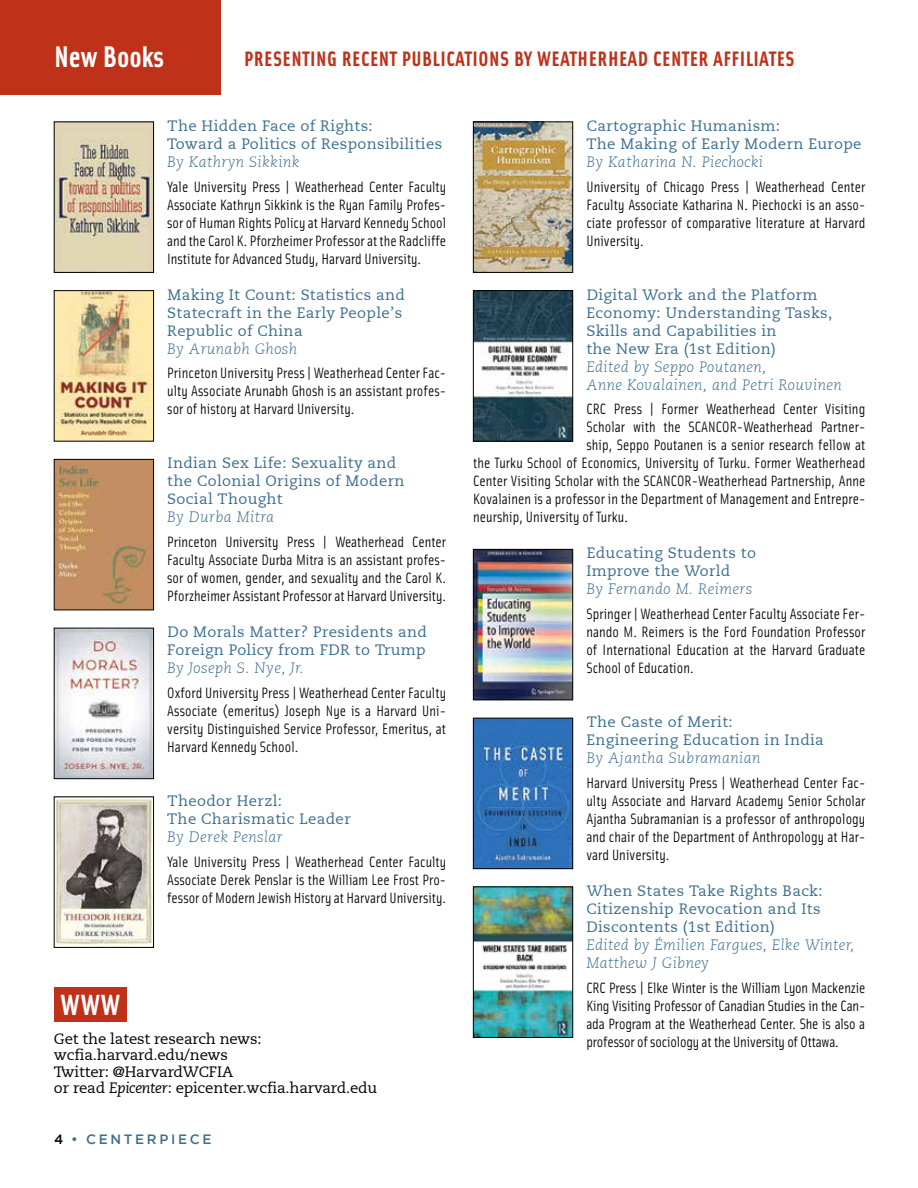
<style>
.page{position:relative;width:918px;height:1188px;background:#fff}
.page>*{position:absolute;margin:0;border:0;box-sizing:border-box;transform-origin:0 0}
.t1{font:700 30px "Solex";color:#fff}
.t2{font:700 29.25px "Solex";color:#fff}
.t3{font:700 21px "Solex";letter-spacing:.025em;color:#c0311a}
.t4{font:15px/18px "Solex";letter-spacing:.005em;color:#000;text-align:justify}
.t5{font:15px/18px "Caecilia";letter-spacing:.025em;color:#3b6e8f}
.t6{font:italic 300 15px/18px "Caecilia";letter-spacing:.025em;color:#3b6e8f}
.t7{font:15px/16.5px "Caecilia";letter-spacing:-.01em;color:#000}
.t8{font:500 13.5px "Gotham";letter-spacing:.2em;color:#3b6e8f}
.s1{font-style:italic}
.s2{color:#000}
</style>
<div class="page">
<div style="left:0;top:0;width:220px;height:94px;background:#c0311a"></div>
<img style="left:56px;top:124px;width:96px;height:147px">
<div style="left:54px;top:122px;width:100px;height:151px;border:1px solid #000"></div>
<img style="left:56px;top:292px;width:96px;height:147px">
<div style="left:54px;top:290px;width:100px;height:151px;border:1px solid #000"></div>
<img style="left:56px;top:461px;width:96px;height:147px">
<div style="left:54px;top:459px;width:100px;height:151px;border:1px solid #000"></div>
<img style="left:56px;top:630px;width:96px;height:147px">
<div style="left:54px;top:628px;width:100px;height:151px;border:1px solid #000"></div>
<img style="left:56px;top:799px;width:96px;height:147px">
<div style="left:54px;top:797px;width:100px;height:151px;border:1px solid #000"></div>
<img style="left:475px;top:124px;width:96px;height:147px">
<div style="left:473px;top:122px;width:100px;height:151px;border:1px solid #000"></div>
<img style="left:475px;top:292px;width:96px;height:147px">
<div style="left:473px;top:290px;width:100px;height:151px;border:1px solid #000"></div>
<img style="left:475px;top:551px;width:96px;height:147px">
<div style="left:473px;top:549px;width:100px;height:151px;border:1px solid #000"></div>
<img style="left:475px;top:720px;width:96px;height:147px">
<div style="left:473px;top:718px;width:100px;height:151px;border:1px solid #000"></div>
<img style="left:475px;top:889px;width:96px;height:147px">
<div style="left:473px;top:887px;width:100px;height:151px;border:1px solid #000"></div>
<div style="left:54px;top:987px;width:73px;height:35px;background:#c0311a"></div>
<h1 class="t1" style="left:54px;top:37px;width:111px">New Books</h1>
<h3 class="t3" style="left:244px;top:45px;width:552px">PRESENTING RECENT PUBLICATIONS BY WEATHERHEAD CENTER AFFILIATES</h3>
<p class="t5" style="left:167px;top:117px;width:276px">The Hidden Face of Rights:<br>Toward a Politics of Responsibilities</p>
<p class="t6" style="left:167px;top:153px;width:134px">By Kathryn Sikkink</p>
<p class="t4" style="left:167px;top:177px;width:280px">Yale University Press | Weatherhead Center Faculty Associate Kathryn Sikkink is the Ryan Family Profes&shy;sor of Human Rights Policy at Harvard Kennedy School and the Carol K. Pforzheimer Professor at the Radcliffe Institute for Advanced Study, Harvard University.</p>
<p class="t5" style="left:167px;top:286px;width:239px">Making It Count: Statistics and<br>Statecraft in the Early People’s<br>Republic of China</p>
<p class="t6" style="left:167px;top:340px;width:132px">By Arunabh Ghosh</p>
<p class="t4" style="left:167px;top:364px;width:280px">Princeton University Press | Weatherhead Center Fac&shy;ulty Associate Arunabh Ghosh is an assistant profes&shy;sor of history at Harvard University.</p>
<p class="t5" style="left:167px;top:454px;width:239px">Indian Sex Life: Sexuality and the Colonial Origins of Modern<br>Social Thought</p>
<p class="t6" style="left:167px;top:509px;width:108px">By Durba Mitra</p>
<p class="t4" style="left:167px;top:532px;width:280px">Princeton University Press | Weatherhead Center Faculty Associate Durba Mitra is an assistant profes&shy;sor of women, gender, and sexuality and the Carol K.<br>Pforzheimer Assistant Professor at Harvard University.</p>
<p class="t5" style="left:167px;top:623px;width:261px">Do Morals Matter? Presidents and<br>Foreign Policy from FDR to Trump</p>
<p class="t6" style="left:167px;top:659px;width:138px">By Joseph S. Nye, Jr.</p>
<p class="t4" style="left:167px;top:683px;width:280px">Oxford University Press | Weatherhead Center Faculty Associate (emeritus) Joseph Nye is a Harvard Uni&shy;versity Distinguished Service Professor, Emeritus, at Harvard Kennedy School.</p>
<p class="t5" style="left:167px;top:792px;width:185px">Theodor Herzl:<br>The Charismatic Leader</p>
<p class="t6" style="left:167px;top:828px;width:117px">By Derek Penslar</p>
<p class="t4" style="left:167px;top:852px;width:280px">Yale University Press | Weatherhead Center Faculty Associate Derek Penslar is the William Lee Frost Pro&shy;fessor of Modern Jewish History at Harvard University.</p>
<p class="t5" style="left:586px;top:117px;width:277px">Cartographic Humanism:<br>The Making of Early Modern Europe</p>
<p class="t6" style="left:586px;top:153px;width:178px">By Katharina N. Piechocki</p>
<p class="t4" style="left:586px;top:177px;width:280px">University of Chicago Press | Weatherhead Center Faculty Associate Katharina N. Piechocki is an asso&shy;ciate professor of comparative literature at Harvard University.</p>
<p class="t5" style="left:586px;top:286px;width:247px">Digital Work and the Platform<br>Economy: Understanding Tasks,<br>Skills and Capabilities in<br>the New Era (1st Edition)</p>
<p class="t6" style="left:586px;top:358px;width:257px">Edited by Seppo Poutanen,<br>Anne Kovalainen, and Petri Rouvinen</p>
<p class="t4" style="left:586px;top:400px;width:280px">CRC Press | Former Weatherhead Center Visiting</p>
<p class="t4" style="left:586px;top:418px;width:280px">Scholar with the SCANCOR-Weatherhead Partner-</p>
<p class="t4" style="left:586px;top:436px;width:280px">ship, Seppo Poutanen is a senior research fellow at</p>
<p class="t4" style="left:473px;top:454px;width:394px">the Turku School of Economics, University of Turku. Former Weatherhead</p>
<p class="t4" style="left:473px;top:472px;width:394px">Center Visiting Scholar with the SCANCOR-Weatherhead Partnership, Anne</p>
<p class="t4" style="left:473px;top:490px;width:394px">Kovalainen is a professor in the Department of Management and Entrepre-</p>
<p class="t4" style="left:473px;top:508px;width:156px">neurship, University of Turku.</p>
<p class="t5" style="left:586px;top:544px;width:171px">Educating Students to<br>Improve the World</p>
<p class="t6" style="left:586px;top:581px;width:167px">By Fernando M. Reimers</p>
<p class="t4" style="left:586px;top:604px;width:280px">Springer | Weatherhead Center Faculty Associate Fer&shy;nando M. Reimers is the Ford Foundation Professor of International Education at the Harvard Graduate School of Education.</p>
<p class="t5" style="left:586px;top:713px;width:239px">The Caste of Merit:<br>Engineering Education in India</p>
<p class="t6" style="left:586px;top:749px;width:176px">By Ajantha Subramanian</p>
<p class="t4" style="left:586px;top:773px;width:280px">Harvard University Press | Weatherhead Center Fac&shy;ulty Associate and Harvard Academy Senior Scholar Ajantha Subramanian is a professor of anthropology and chair of the Department of Anthropology at Har&shy;vard University.</p>
<p class="t5" style="left:586px;top:882px;width:238px">When States Take Rights Back:<br>Citizenship Revocation and Its<br>Discontents (1st Edition)</p>
<p class="t6" style="left:586px;top:936px;width:270px">Edited by Émilien Fargues, Elke Winter,<br>Matthew J Gibney</p>
<p class="t4" style="left:586px;top:978px;width:280px">CRC Press | Elke Winter is the William Lyon Mackenzie King Visiting Professor of Canadian Studies in the Can&shy;ada Program at the Weatherhead Center. She is also a</p>
<h2 class="t2" style="left:61px;top:986px;width:61px">WWW</h2>
<p class="t7" style="left:54px;top:1031px;width:209px">Get the latest research news:</p>
<p class="t4" style="left:586px;top:1032px;width:254px">professor of sociology at the University of Ottawa.</p>
<p class="t7" style="left:54px;top:1047px;width:325px">wcfia.harvard.edu/news<br>Twitter: @HarvardWCFIA<br>or read <span class="s1">Epicenter</span>: epicenter.wcfia.harvard.edu</p>
<p class="t8" style="left:54px;top:1131px;width:159px"><span class="s2">4</span> • CENTERPIECE</p>
</div>
